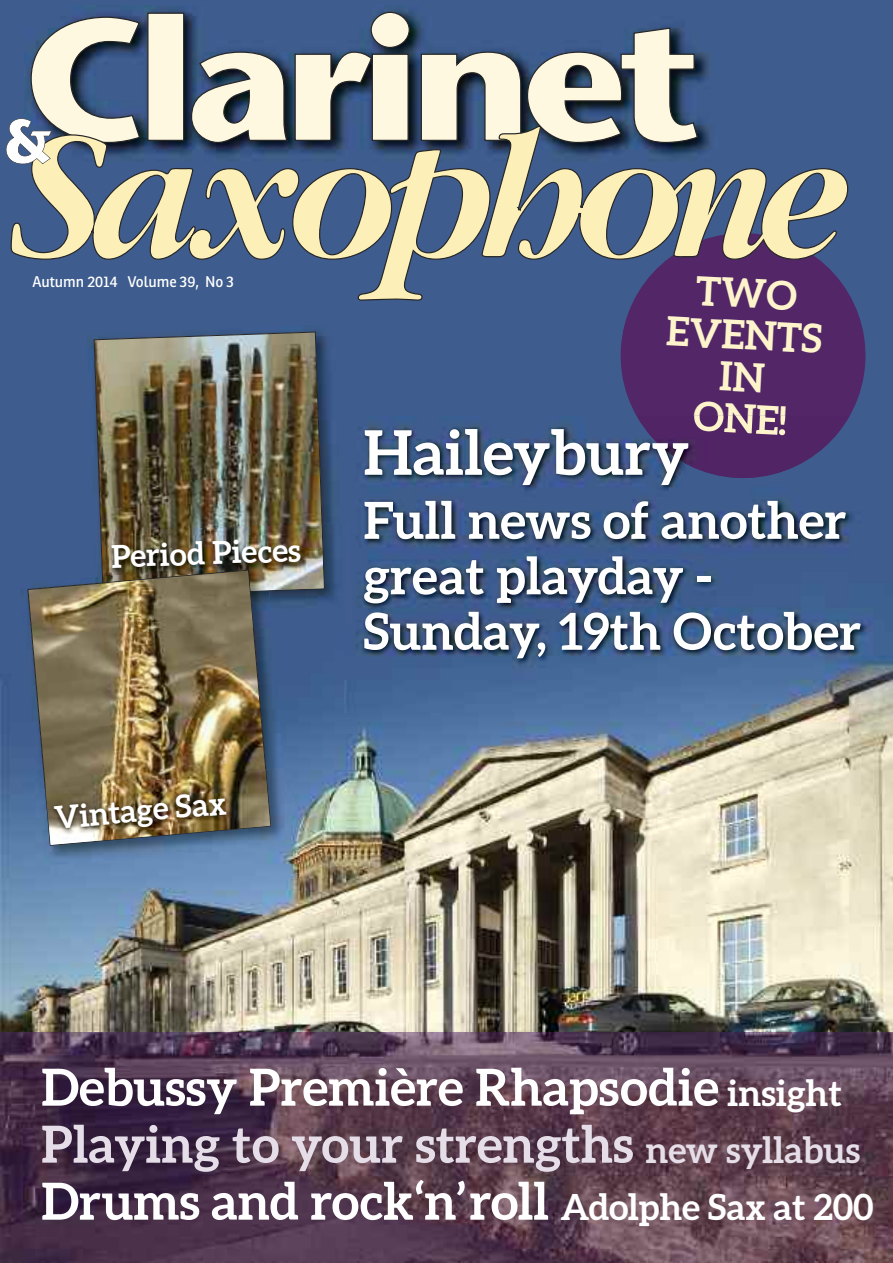
<style>
.page{position:relative;width:893px;height:1263px;background:#fff}
.page>*{position:absolute;margin:0;border:0;box-sizing:border-box;transform-origin:0 0}
.t1{font:700 61.5px "Aleo";color:#fff}
.t2{font:700 51px/55.5px "Aleo";color:#fff}
.t3{font:700 40.05px/41.7px "Aleo";color:#fdf4cc;text-align:center}
.t4{font:700 31.5px "Aleo";color:#fff}
.t5{font:15px "Ronnia";color:#fff}
.s1{font-size:36px}
.s2{color:#e5dee8}
.s3{font-size:36px;color:#e5dee8}
</style>
<div class="page">
<img style="left:0;top:0;width:893px;height:1032px">
<svg style="left:617px;top:230px;width:252px;height:186px;background:#4f2b6b"></svg>
<img style="left:24px;top:5px;width:693px;height:121px">
<svg style="left:31px;top:12px;width:667px;height:114px;background:#8d98a2"></svg>
<svg style="left:11px;top:260px;width:837px;height:40px;background:#485485"></svg>
<svg style="left:11px;top:126px;width:837px;height:134px;background:#848e94"></svg>
<svg style="left:6px;top:118px;width:46px;height:46px"></svg>
<img style="left:344px;top:416px;width:549px;height:297px">
<img style="left:636px;top:416px;width:214px;height:63px">
<img style="left:694px;top:416px;width:91px;height:19px">
<img style="left:87px;top:325px;width:254px;height:244px">
<img style="left:93px;top:331px;width:232px;height:238px">
<img style="left:20px;top:577px;width:265px;height:289px">
<img style="left:27px;top:569px;width:244px;height:277px">
<img style="left:0;top:1032px;width:893px;height:231px">
<img style="left:272px;top:610px;width:72px;height:18px">
<img style="left:344px;top:523px;width:9px;height:102px">
<img style="left:269px;top:523px;width:75px;height:87px">
<img style="left:104px;top:524px;width:220px;height:66px">
<img style="left:269px;top:591px;width:3px;height:37px">
<img style="left:105px;top:562px;width:164px;height:29px">
<svg style="left:253px;top:590px;width:16px;height:38px"></svg>
<img style="left:106px;top:570px;width:144px;height:1px">
<img style="left:106px;top:571px;width:147px;height:62px">
<img style="left:50px;top:767px;width:251px;height:132px">
<img style="left:44px;top:768px;width:247px;height:98px">
<img style="left:45px;top:769px;width:226px;height:77px">
<img style="left:46px;top:769px;width:224px;height:76px">
<p class="t5" style="left:33px;top:272px;width:203px">Autumn 2014 Volume 39, No 3</p>
<p class="t4" style="left:111px;top:538px;width:191px;rotate:-2deg">Period Pieces</p>
<p class="t4" style="left:53px;top:800px;width:172px;rotate:-5deg">Vintage Sax</p>
<p class="t3" style="left:670px;top:268px;width:157px;rotate:3deg">TWO<br>EVENTS<br>IN<br>ONE!</p>
<p class="t1" style="left:364px;top:417px;width:327px">Haileybury</p>
<p class="t2" style="left:364px;top:492px;width:499px">Full news of another great playday -<br>Sunday, 19th October</p>
<p class="t2" style="left:41px;top:1058px;width:834px;line-height:57px">Debussy Première Rhapsodie <span class="s1">insight<br></span><span class="s2">Playing to your strengths</span> <span class="s3">new syllabus<br></span>Drums and rock‘n’roll <span class="s1">Adolphe Sax at 200</span></p>
</div>
